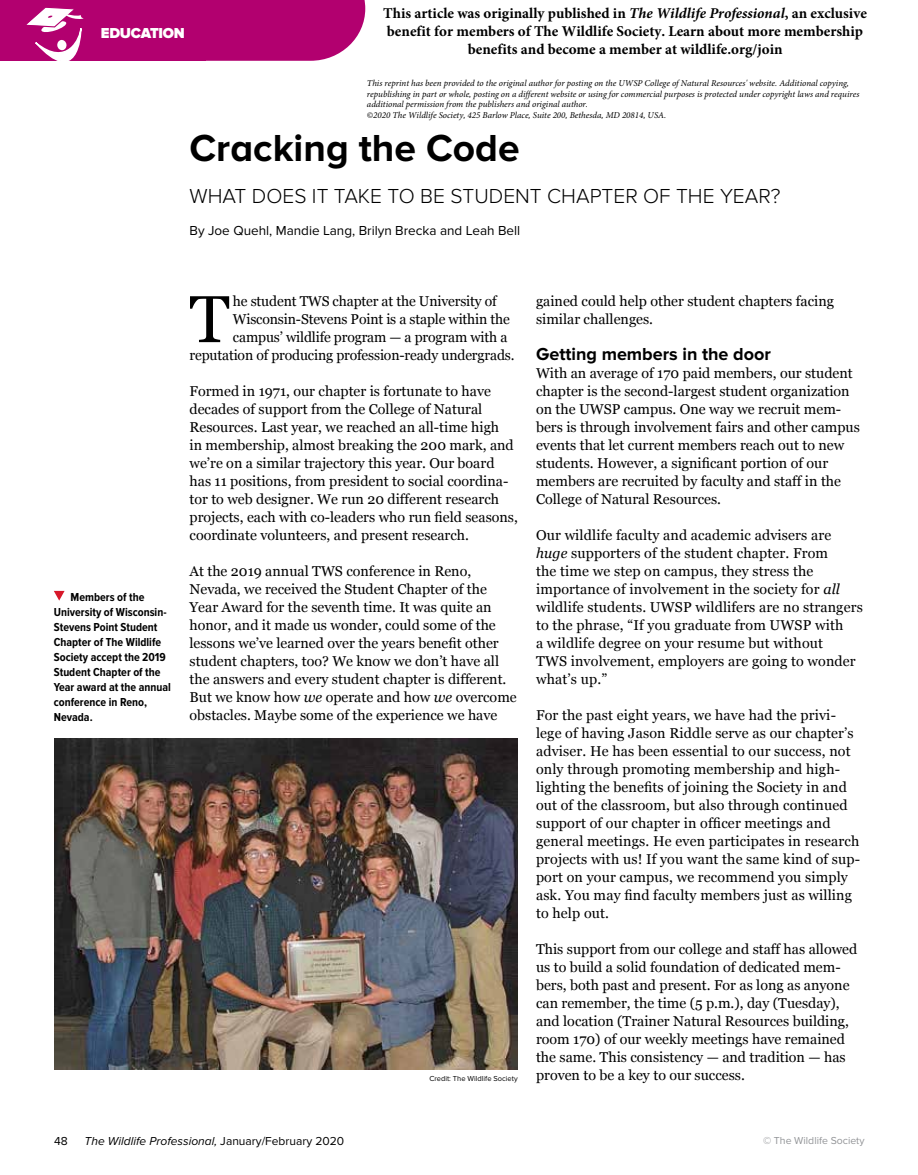
<style>
.page{position:relative;width:918px;height:1175px;background:#fff}
.page>*{position:absolute;margin:0;border:0;box-sizing:border-box;transform-origin:0 0}
.t1{font:66.15px "Georgia";color:#000}
.t2{font:700 39px "Proxima Nova A";color:#000}
.t3{font:300 21px "Proxima Nova";color:#000}
.t4{font:700 18px "Proxima Nova A";color:#000}
.t5{font:700 15px/18px "Minion Pro";color:#000;text-align:center}
.t6{font:900 15px "Proxima Nova A";letter-spacing:-.015em;color:#fff}
.t7{font:14.25px/18px "Georgia";color:#000}
.t8{font:13.5px "Proxima Nova";color:#000}
.t9{font:700 12px/15px "Proxima Nova Cond";color:#000}
.t10{font:italic 12px "Proxima Nova";color:#000}
.t11{font:12px "Proxima Nova";color:#000}
.t12{font:10.5px "Proxima Nova";color:#939598}
.t13{font:italic 9px/10.8px "Minion Pro";color:#000}
.t14{font:7.5px "Proxima Nova";color:#000}
.s1{font-style:italic}
.s2{font-style:normal}
</style>
<div class="page">
<img style="left:54px;top:738px;width:464px;height:331px">
<svg style="left:54px;top:591px;width:11px;height:9px"></svg>
<svg style="left:205px;top:0;width:160px;height:61px;background:#b60f78"></svg>
<div style="left:0;top:0;width:205px;height:61px;background:#b2006f"></div>
<svg style="left:26px;top:7px;width:58px;height:54px"></svg>
<p class="t6" style="left:101px;top:24px;width:85px">EDUCATION</p>
<p class="t5" style="left:383px;top:4px;width:485px">This article was originally published in <span class="s1">The Wildlife Professional</span>, an exclusive benefit for members of The Wildlife Society. Learn about more membership benefits and become a member at wildlife.org/join</p>
<p class="t13" style="left:367px;top:78px;width:494px">This reprint has been provided to the original author for posting on the UWSP College of Natural Resources' website. Additional copying, republishing in part or whole, posting on a different website or using for commercial purposes is protected under copyright laws and requires additional permission from the publishers and original author.<br>©2020 The Wildlife Society, 425 Barlow Place, Suite 200, Bethesda, MD 20814, USA.</p>
<h2 class="t2" style="left:190px;top:125px;width:332px">Cracking the Code</h2>
<h3 class="t3" style="left:190px;top:184px;width:593px">WHAT DOES IT TAKE TO BE STUDENT CHAPTER OF THE YEAR?</h3>
<p class="t8" style="left:190px;top:223px;width:332px">By Joe Quehl, Mandie Lang, Brilyn Brecka and Leah Bell</p>
<p class="t9" style="left:54px;top:589px;width:119px;text-indent:17px">Members of the<br>University of Wisconsin-<br>Stevens Point Student<br>Chapter of The Wildlife<br>Society accept the 2019<br>Student Chapter of the<br>Year award at the annual conference in Reno,<br>Nevada.</p>
<h1 class="t1" style="left:190px;top:282px;width:42px">T</h1>
<p class="t7" style="left:233px;top:292px;width:265px">he student TWS chapter at the University of</p>
<p class="t7" style="left:233px;top:310px;width:279px">Wisconsin-Stevens Point is a staple within the</p>
<p class="t7" style="left:233px;top:328px;width:276px">campus’ wildlife program — a program with a</p>
<p class="t7" style="left:190px;top:346px;width:327px">reputation of producing profession-ready undergrads.</p>
<p class="t7" style="left:190px;top:382px;width:330px">Formed in 1971, our chapter is fortunate to have decades of support from the College of Natural Resources. Last year, we reached an all-time high<br>in membership, almost breaking the 200 mark, and we’re on a similar trajectory this year. Our board has 11 positions, from president to social coordina&shy;tor to web designer. We run 20 different research projects, each with co-leaders who run field seasons, coordinate volunteers, and present research.</p>
<p class="t7" style="left:190px;top:562px;width:329px">At the 2019 annual TWS conference in Reno, Nevada, we received the Student Chapter of the Year Award for the seventh time. It was quite an honor, and it made us wonder, could some of the lessons we’ve learned over the years benefit other student chapters, too? We know we don’t have all the answers and every student chapter is different.<br>But we know how <span class="s1">we</span> operate and how <span class="s1">we</span> overcome obstacles. Maybe some of the experience we have</p>
<p class="t14" style="left:429px;top:1074px;width:90px">Credit: The Wildlife Society</p>
<p class="t7" style="left:536px;top:292px;width:299px">gained could help other student chapters facing similar challenges.</p>
<p class="t4" style="left:536px;top:344px;width:236px">Getting members in the door</p>
<p class="t7" style="left:536px;top:364px;width:325px">With an average of 170 paid members, our student chapter is the second-largest student organization on the UWSP campus. One way we recruit mem&shy;bers is through involvement fairs and other campus events that let current members reach out to new students. However, a significant portion of our members are recruited by faculty and staff in the College of Natural Resources.</p>
<p class="t7" style="left:536px;top:526px;width:328px">Our wildlife faculty and academic advisers are <span class="s1">huge</span> supporters of the student chapter. From<br>the time we step on campus, they stress the importance of involvement in the society for <span class="s1">all </span>wildlife students. UWSP wildlifers are no strangers to the phrase, “If you graduate from UWSP with<br>a wildlife degree on your resume but without<br>TWS involvement, employers are going to wonder what’s up.”</p>
<p class="t7" style="left:536px;top:706px;width:326px">For the past eight years, we have had the privi&shy;lege of having Jason Riddle serve as our chapter’s adviser. He has been essential to our success, not only through promoting membership and high&shy;lighting the benefits of joining the Society in and out of the classroom, but also through continued support of our chapter in officer meetings and general meetings. He even participates in research projects with us! If you want the same kind of sup&shy;port on your campus, we recommend you simply ask. You may find faculty members just as willing to help out.</p>
<p class="t7" style="left:536px;top:940px;width:323px">This support from our college and staff has allowed us to build a solid foundation of dedicated mem&shy;bers, both past and present. For as long as anyone can remember, the time (5 p.m.), day (Tuesday), and location (Trainer Natural Resources building, room 170) of our weekly meetings have remained the same. This consistency — and tradition — has proven to be a key to our success.</p>
<p class="t11" style="left:54px;top:1133px;width:15px">48</p>
<p class="t10" style="left:85px;top:1134px;width:261px">The Wildlife Professional, <span class="s2">January/February 2020</span></p>
<p class="t12" style="left:763px;top:1134px;width:103px">© The Wildlife Society</p>
</div>
